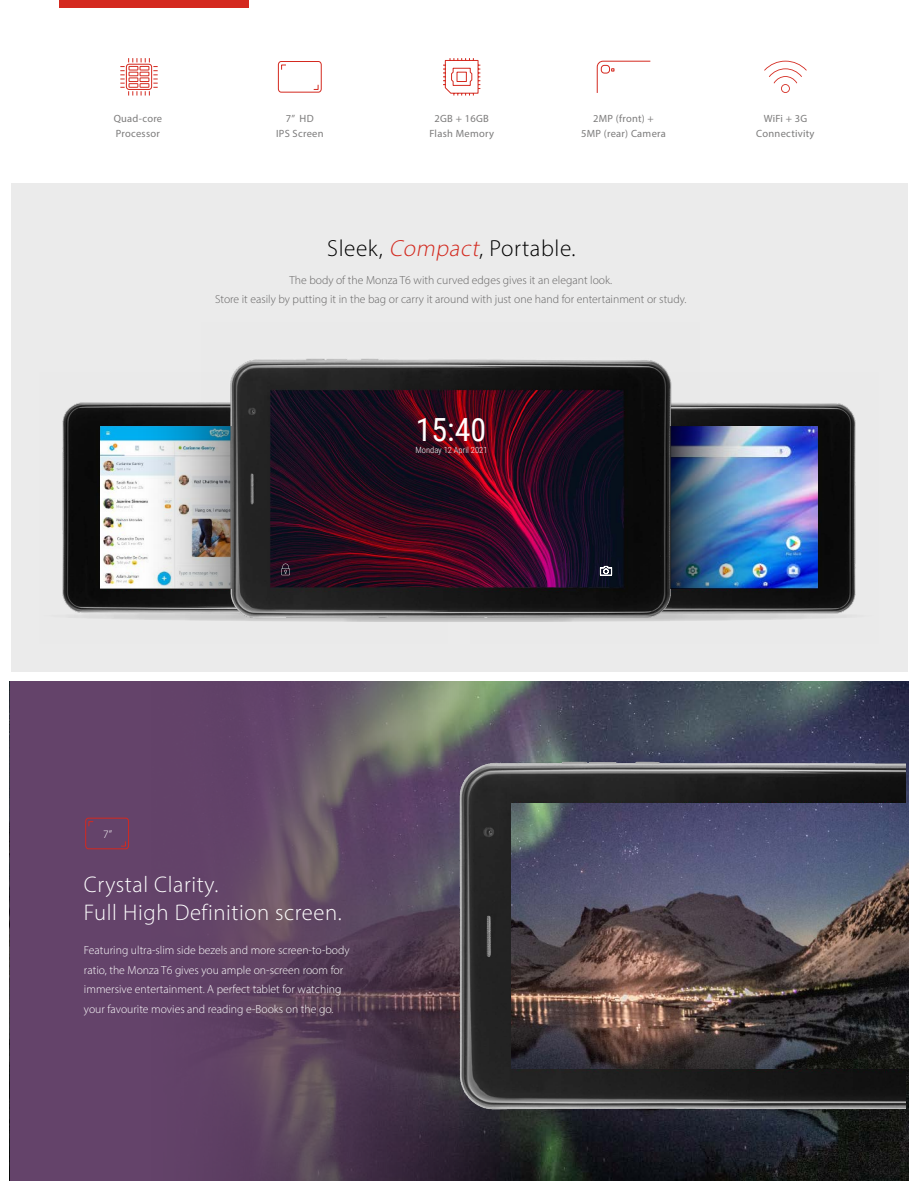
<style>
.page{position:relative;width:918px;height:1191px;background:#fff}
.page>*{position:absolute;margin:0;border:0;box-sizing:border-box;transform-origin:0 0}
.t1{font:31.95px "Roboto Condensed";color:#fff}
.t2{font:300 23.25px "Myriad Pro";letter-spacing:.025em;color:#000}
.t3{font:300 22.65px/28.3px "Myriad Pro";letter-spacing:.025em;color:#fff}
.t4{font:300 11.7px/19.5px "Myriad Pro";color:#fff}
.t5{font:300 11.7px/19.5px "Myriad Pro";color:#646363;text-align:center}
.t6{font:300 11.4px "Myriad Pro";color:#fff}
.t7{font:10.5px/15px "Myriad Pro";letter-spacing:.025em;color:#7c7b7b;text-align:center}
.t8{font:300 8.55px "Roboto Condensed";color:#fff}
.s1{font-style:italic;color:#d32a1f}
</style>
<div class="page">
<div style="left:11px;top:183px;width:897px;height:488px;background:#ebebeb"></div>
<img style="left:530px;top:681px;width:378px;height:499px">
<svg style="left:120px;top:58px;width:38px;height:37px"></svg>
<svg style="left:443px;top:58px;width:38px;height:38px"></svg>
<svg style="left:764px;top:61px;width:43px;height:32px"></svg>
<div style="left:278px;top:61px;width:44px;height:32px;border:1px solid #d4291f;border-radius:3px"></div>
<svg style="left:281px;top:64px;width:5px;height:6px"></svg>
<svg style="left:313px;top:84px;width:6px;height:6px"></svg>
<svg style="left:596px;top:60px;width:55px;height:33px"></svg>
<div style="left:59px;top:0;width:189px;height:8px;background:#d4291f"></div>
<svg style="left:10px;top:681px;width:520px;height:499px;background:#5e4562"></svg>
<div style="left:85px;top:817px;width:44px;height:32px;border:1px solid #d4291f;border-radius:3px"></div>
<svg style="left:88px;top:821px;width:6px;height:6px"></svg>
<svg style="left:120px;top:840px;width:6px;height:7px"></svg>
<img style="left:470px;top:403px;width:386px;height:219px">
<img style="left:62px;top:402px;width:386px;height:220px">
<img style="left:794px;top:426px;width:23px;height:162px">
<img style="left:101px;top:426px;width:7px;height:162px">
<img style="left:202px;top:358px;width:498px;height:260px">
<img style="left:108px;top:426px;width:124px;height:162px">
<img style="left:671px;top:426px;width:123px;height:162px">
<svg style="left:281px;top:563px;width:9px;height:12px"></svg>
<svg style="left:600px;top:566px;width:12px;height:9px"></svg>
<img style="left:421px;top:712px;width:485px;height:398px">
<img style="left:511px;top:804px;width:397px;height:264px">
<p class="t7" style="left:276px;top:111px;width:49px">7” HD<br>IPS Screen</p>
<p class="t7" style="left:581px;top:111px;width:86px">2MP (front) +<br>5MP (rear) Camera</p>
<p class="t7" style="left:114px;top:111px;width:50px;text-align:left">Quad-core<br>Processor</p>
<p class="t7" style="left:429px;top:111px;width:66px">2GB + 16GB<br>Flash Memory</p>
<p class="t7" style="left:756px;top:111px;width:60px">WiFi + 3G<br>Connectivity</p>
<h2 class="t2" style="left:327px;top:234px;width:250px">Sleek, <span class="s1">Compact</span>, Portable.</h2>
<p class="t5" style="left:215px;top:270px;width:473px">The body of the Monza T6 with curved edges gives it an elegant look.<br>Store it easily by putting it in the bag or carry it around with just one hand for entertainment or study.</p>
<h1 class="t1" style="left:416px;top:407px;width:72px">15:40</h1>
<p class="t8" style="left:415px;top:444px;width:73px">Monday 12 April 2021</p>
<p class="t6" style="left:103px;top:827px;width:11px">7”</p>
<h3 class="t3" style="left:84px;top:869px;width:259px">Crystal Clarity.<br>Full High Definition screen.</h3>
<p class="t4" style="left:84px;top:940px;width:267px">Featuring ultra-slim side bezels and more screen-to-body ratio, the Monza T6 gives you ample on-screen room for immersive entertainment. A perfect tablet for watching your favourite movies and reading e-Books on the go.</p>
</div>
